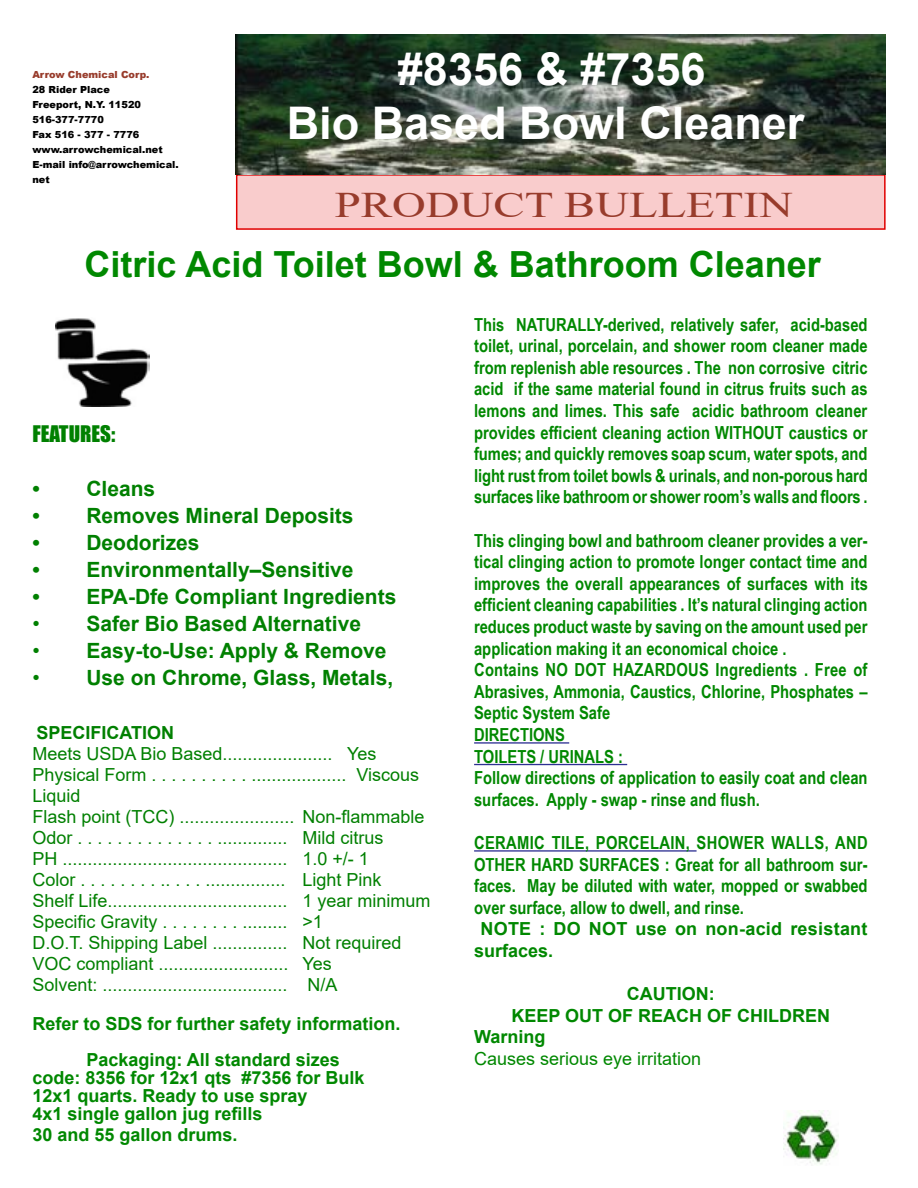
<style>
.page{position:relative;width:918px;height:1188px;background:#fff}
.page>*{position:absolute;margin:0;border:0;box-sizing:border-box;transform-origin:0 0}
.t1{font:700 45px/54px "Arial";color:#fff;text-align:center}
.t2{font:700 36px "Arial";color:#080}
.t3{font:36px "Times New Roman";color:#983c2c;scale:1.3 1}
.t4{font:700 21px "Arial";color:#008000}
.t5{font:21px "Impact";color:#008000}
.t6{font:700 18px/21.6px "Arial Narrow";color:#080;text-align:justify}
.t7{font:18px/21px "Arial";color:#008000}
.t8{font:700 18px/18px "Arial";color:#080}
.t9{font:18px "Arial";color:#080}
.t10{font:700 18px "Arial";color:#008000}
.t11{font:900 9.75px/15px "Arial";color:#000}
.t12{font:900 9.75px "Arial";color:#983c2c}
.s1{font-weight:400}
</style>
<div class="page">
<div style="left:236px;top:174px;width:650px;height:56px;background:#f9cccc;border:2px solid #e00000"></div>
<img style="left:236px;top:34px;width:650px;height:140px">
<hr style="left:474px;top:742px;width:95px;height:2px;background:#2e3092">
<hr style="left:474px;top:764px;width:153px;height:1px;background:#2e3092">
<hr style="left:474px;top:850px;width:223px;height:2px;background:#2e3092">
<img style="left:783px;top:1110px;width:56px;height:55px">
<img style="left:55px;top:318px;width:94px;height:88px">
<p class="t12" style="left:32px;top:67px;width:119px">Arrow Chemical Corp.</p>
<p class="t11" style="left:32px;top:81px;width:148px">28 Rider Place<br>Freeport, N.Y. 11520<br>516-377-7770<br>Fax 516 - 377 - 7776 www.arrowchemical.net<br>E-mail info@arrowchemical. net</p>
<h1 class="t1" style="left:287px;top:43px;width:519px">#8356 &amp; #7356<br>Bio Based Bowl Cleaner</h1>
<h2 class="t3" style="left:335px;top:180px;width:354px">PRODUCT BULLETIN</h2>
<h2 class="t2" style="left:85px;top:239px;width:738px">Citric Acid Toilet Bowl &amp; Bathroom Cleaner</h2>
<p class="t5" style="left:32px;top:418px;width:84px">FEATURES:</p>
<p class="t4" style="left:32px;top:474px;width:124px">• Cleans</p>
<p class="t4" style="left:32px;top:501px;width:323px">• Removes Mineral Deposits</p>
<p class="t4" style="left:32px;top:528px;width:169px">• Deodorizes</p>
<p class="t4" style="left:32px;top:555px;width:323px">• Environmentally–Sensitive</p>
<p class="t4" style="left:32px;top:582px;width:365px">• EPA-Dfe Compliant Ingredients</p>
<p class="t4" style="left:32px;top:609px;width:330px"><span class="s1">•</span> Safer Bio Based Alternative</p>
<p class="t4" style="left:32px;top:636px;width:356px"><span class="s1">•</span> Easy-to-Use: Apply &amp; Remove</p>
<p class="t4" style="left:32px;top:663px;width:362px"><span class="s1">•</span> Use on Chrome, Glass, Metals,</p>
<p class="t10" style="left:37px;top:720px;width:139px">SPECIFICATION</p>
<p class="t7" style="left:32px;top:743px;width:400px">Meets USDA Bio Based...................... Yes Physical Form . . . . . . . . . . ................... Viscous Liquid<br>Flash point (TCC) ....................... Non-flammable Odor . . . . . . . . . . . . . . .............. Mild citrus<br>PH ............................................. 1.0 +/- 1<br>Color . . . . . . . . .. . . . ................ Light Pink<br>Shelf Life.................................... 1 year minimum Specific Gravity . . . . . . . . ......... &gt;1<br>D.O.T. Shipping Label ............... Not required VOC compliant .......................... Yes<br>Solvent: ..................................... N/A</p>
<p class="t8" style="left:32px;top:1006px;width:370px;line-height:36px;text-align:center">Refer to SDS for further safety information.<br>Packaging: All standard sizes</p>
<p class="t8" style="left:32px;top:1069px;width:334px">code: 8356 for 12x1 qts #7356 for Bulk<br>12x1 quarts. Ready to use spray<br>4x1 single gallon jug refills</p>
<p class="t8" style="left:32px;top:1126px;width:207px">30 and 55 gallon drums.</p>
<p class="t6" style="left:474px;top:313px;width:395px">This NATURALLY-derived, relatively safer, acid-based toilet, urinal, porcelain, and shower room cleaner made from replenish able resources . The non corrosive citric acid if the same material found in citrus fruits such as lemons and limes. This safe acidic bathroom cleaner provides efficient cleaning action WITHOUT caustics or fumes; and quickly removes soap scum, water spots, and light rust from toilet bowls &amp; urinals, and non-porous hard surfaces like bathroom or shower room’s walls and floors .</p>
<p class="t6" style="left:474px;top:529px;width:395px;text-align:left">This clinging bowl and bathroom cleaner provides a ver&shy;tical clinging action to promote longer contact time and improves the overall appearances of surfaces with its efficient cleaning capabilities . It’s natural clinging action reduces product waste by saving on the amount used per application making it an economical choice .<br>Contains NO DOT HAZARDOUS Ingredients . Free of Abrasives, Ammonia, Caustics, Chlorine, Phosphates – Septic System Safe<br>DIRECTIONS<br>TOILETS / URINALS :<br>Follow directions of application to easily coat and clean surfaces. Apply - swap - rinse and flush.</p>
<p class="t6" style="left:474px;top:831px;width:395px">CERAMIC TILE, PORCELAIN, SHOWER WALLS, AND OTHER HARD SURFACES : Great for all bathroom sur&shy;faces. May be diluted with water, mopped or swabbed over surface, allow to dwell, and rinse.</p>
<p class="t8" style="left:474px;top:919px;width:395px;line-height:21.6px;text-indent:6px">NOTE : DO NOT use on non-acid resistant surfaces.</p>
<p class="t8" style="left:627px;top:985px;width:89px">CAUTION:</p>
<p class="t8" style="left:512px;top:1007px;width:320px">KEEP OUT OF REACH OF CHILDREN</p>
<p class="t8" style="left:474px;top:1028px;width:73px">Warning</p>
<p class="t9" style="left:474px;top:1046px;width:229px">Causes serious eye irritation</p>
</div>
